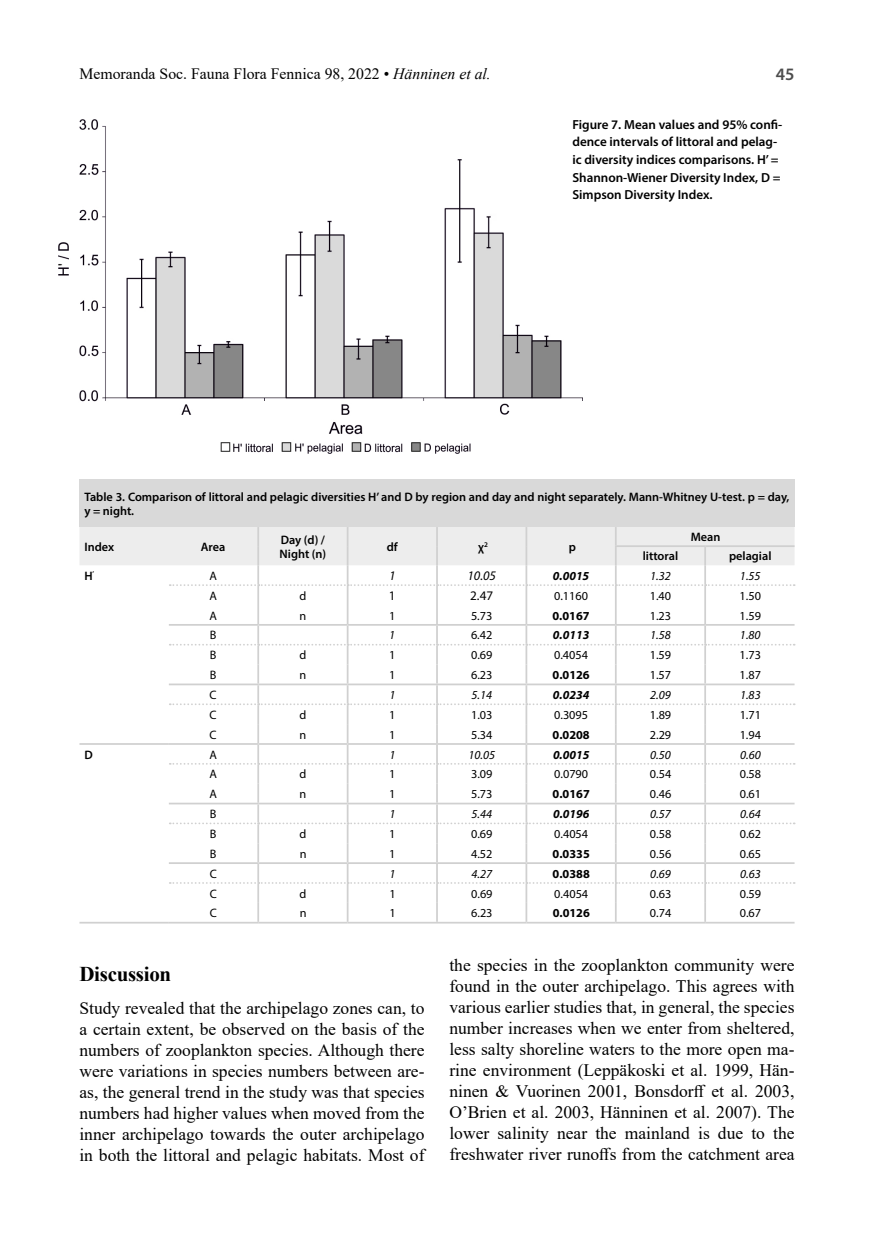
<style>
.page{position:relative;width:874px;height:1241px;background:#fff}
.page>*{position:absolute;margin:0;border:0;box-sizing:border-box;transform-origin:0 0}
.t1{font:700 21px "Times New Roman";letter-spacing:-.015em;color:#000}
.t2{font:17.5px/21px "Times New Roman";color:#000;text-align:justify}
.t3{font:600 17.5px "Myriad Pro";color:#4d4d4d}
.t4{font:15.75px "Times New Roman";color:#000}
.t5{font:600 13.12px/17.5px "Myriad Pro";color:#000}
.t6{font:italic 13.12px "Myriad Pro";color:#000}
.t7{font:13.12px "Myriad Pro";color:#000}
.t8{font:12.25px "Myriad Pro";color:#000}
.t9{font:600 12.25px/14px "Myriad Pro";color:#000}
.t10{font:italic 12.25px "Myriad Pro";color:#000}
.t11{font:700 12.25px "Myriad Pro";color:#000}
.t12{font:italic 700 12.25px "Myriad Pro";color:#000}
.s1{font-style:italic}
</style>
<div class="page">
<img style="left:59px;top:119px;width:523px;height:334px">
<div style="left:79px;top:479px;width:715px;height:48px;background:#d9d9d9"></div>
<hr style="left:169px;top:921px;width:89px;height:2px;background:#d0d0d0">
<hr style="left:258px;top:921px;width:89px;height:2px;background:#d0d0d0">
<hr style="left:347px;top:921px;width:90px;height:2px;background:#d0d0d0">
<hr style="left:437px;top:921px;width:89px;height:2px;background:#d0d0d0">
<hr style="left:526px;top:921px;width:89px;height:2px;background:#d0d0d0">
<hr style="left:615px;top:921px;width:89px;height:2px;background:#d0d0d0">
<hr style="left:704px;top:921px;width:90px;height:2px;background:#d0d0d0">
<hr style="left:79px;top:921px;width:90px;height:2px;background:#d0d0d0">
<svg style="left:79px;top:527px;width:715px;height:394px"></svg>
<p class="t4" style="left:79px;top:63px;width:413px">Memoranda Soc. Fauna Flora Fennica 98, 2022 • <span class="s1">Hänninen et al.</span></p>
<p class="t3" style="left:775px;top:63px;width:20px">45</p>
<p class="t5" style="left:572px;top:115px;width:211px">Figure 7. Mean values and 95% confi&shy;dence intervals of littoral and pelag&shy;ic diversity indices comparisons. H’ = Shannon-Wiener Diversity Index, D = Simpson Diversity Index.</p>
<p class="t9" style="left:84px;top:489px;width:706px">Table 3. Comparison of littoral and pelagic diversities H’ and D by region and day and night separately. Mann-Whitney U-test. p = day, y = night.</p>
<p class="t9" style="left:84px;top:539px;width:31px">Index</p>
<p class="t9" style="left:201px;top:539px;width:26px">Area</p>
<p class="t9" style="left:279px;top:532px;width:48px">Day (d) /<br>Night (n)</p>
<p class="t9" style="left:386px;top:539px;width:13px">df</p>
<p class="t9" style="left:478px;top:539px;width:11px">χ<sup>2</sup></p>
<p class="t9" style="left:568px;top:539px;width:9px">p</p>
<p class="t9" style="left:690px;top:529px;width:31px">Mean</p>
<p class="t9" style="left:642px;top:549px;width:37px">littoral</p>
<p class="t9" style="left:728px;top:549px;width:44px">pelagial</p>
<p class="t9" style="left:84px;top:568px;width:11px">H<sup>’</sup></p>
<p class="t8" style="left:209px;top:568px;width:9px">A</p>
<p class="t6" style="left:389px;top:567px;width:8px">1</p>
<p class="t6" style="left:467px;top:567px;width:30px">10.05</p>
<p class="t12" style="left:552px;top:567px;width:38px">0.0015</p>
<p class="t10" style="left:649px;top:568px;width:22px">1.32</p>
<p class="t10" style="left:739px;top:568px;width:22px">1.55</p>
<p class="t8" style="left:209px;top:588px;width:9px">A</p>
<p class="t8" style="left:299px;top:588px;width:8px">d</p>
<p class="t7" style="left:389px;top:587px;width:8px">1</p>
<p class="t7" style="left:470px;top:587px;width:24px">2.47</p>
<p class="t8" style="left:554px;top:588px;width:35px">0.1160</p>
<p class="t8" style="left:649px;top:588px;width:23px">1.40</p>
<p class="t8" style="left:739px;top:588px;width:23px">1.50</p>
<p class="t8" style="left:209px;top:607px;width:9px">A</p>
<p class="t8" style="left:299px;top:607px;width:8px">n</p>
<p class="t8" style="left:389px;top:607px;width:8px">1</p>
<p class="t8" style="left:471px;top:607px;width:23px">5.73</p>
<p class="t11" style="left:552px;top:607px;width:39px">0.0167</p>
<p class="t8" style="left:649px;top:607px;width:23px">1.23</p>
<p class="t8" style="left:739px;top:607px;width:23px">1.59</p>
<p class="t8" style="left:210px;top:627px;width:8px">B</p>
<p class="t10" style="left:389px;top:627px;width:8px">1</p>
<p class="t8" style="left:471px;top:627px;width:23px">6.42</p>
<p class="t12" style="left:552px;top:627px;width:38px">0.0113</p>
<p class="t10" style="left:649px;top:627px;width:22px">1.58</p>
<p class="t10" style="left:739px;top:627px;width:22px">1.80</p>
<p class="t8" style="left:210px;top:647px;width:8px">B</p>
<p class="t8" style="left:299px;top:647px;width:8px">d</p>
<p class="t8" style="left:389px;top:647px;width:8px">1</p>
<p class="t8" style="left:471px;top:647px;width:23px">0.69</p>
<p class="t8" style="left:554px;top:647px;width:35px">0.4054</p>
<p class="t8" style="left:649px;top:647px;width:23px">1.59</p>
<p class="t8" style="left:739px;top:647px;width:23px">1.73</p>
<p class="t8" style="left:210px;top:667px;width:8px">B</p>
<p class="t8" style="left:299px;top:667px;width:8px">n</p>
<p class="t8" style="left:389px;top:667px;width:8px">1</p>
<p class="t8" style="left:471px;top:667px;width:23px">6.23</p>
<p class="t11" style="left:552px;top:667px;width:39px">0.0126</p>
<p class="t8" style="left:649px;top:667px;width:23px">1.57</p>
<p class="t8" style="left:739px;top:667px;width:23px">1.87</p>
<p class="t8" style="left:209px;top:687px;width:9px">C</p>
<p class="t10" style="left:389px;top:687px;width:8px">1</p>
<p class="t10" style="left:471px;top:687px;width:22px">5.14</p>
<p class="t12" style="left:552px;top:686px;width:38px">0.0234</p>
<p class="t10" style="left:650px;top:687px;width:22px">2.09</p>
<p class="t10" style="left:739px;top:687px;width:22px">1.83</p>
<p class="t8" style="left:209px;top:707px;width:9px">C</p>
<p class="t8" style="left:299px;top:707px;width:8px">d</p>
<p class="t8" style="left:389px;top:707px;width:8px">1</p>
<p class="t8" style="left:471px;top:707px;width:23px">1.03</p>
<p class="t8" style="left:554px;top:707px;width:35px">0.3095</p>
<p class="t8" style="left:649px;top:707px;width:23px">1.89</p>
<p class="t8" style="left:739px;top:707px;width:23px">1.71</p>
<p class="t8" style="left:209px;top:727px;width:9px">C</p>
<p class="t8" style="left:299px;top:727px;width:8px">n</p>
<p class="t8" style="left:389px;top:727px;width:8px">1</p>
<p class="t8" style="left:471px;top:727px;width:23px">5.34</p>
<p class="t11" style="left:552px;top:726px;width:39px">0.0208</p>
<p class="t8" style="left:649px;top:727px;width:23px">2.29</p>
<p class="t8" style="left:739px;top:727px;width:23px">1.94</p>
<p class="t9" style="left:84px;top:747px;width:10px">D</p>
<p class="t8" style="left:209px;top:746px;width:9px">A</p>
<p class="t10" style="left:389px;top:746px;width:8px">1</p>
<p class="t10" style="left:468px;top:746px;width:28px">10.05</p>
<p class="t12" style="left:552px;top:746px;width:38px">0.0015</p>
<p class="t10" style="left:650px;top:746px;width:22px">0.50</p>
<p class="t10" style="left:739px;top:746px;width:22px">0.60</p>
<p class="t8" style="left:209px;top:766px;width:9px">A</p>
<p class="t8" style="left:299px;top:766px;width:8px">d</p>
<p class="t8" style="left:389px;top:766px;width:8px">1</p>
<p class="t8" style="left:471px;top:766px;width:23px">3.09</p>
<p class="t8" style="left:554px;top:766px;width:35px">0.0790</p>
<p class="t8" style="left:649px;top:766px;width:23px">0.54</p>
<p class="t8" style="left:739px;top:766px;width:23px">0.58</p>
<p class="t8" style="left:209px;top:786px;width:9px">A</p>
<p class="t8" style="left:299px;top:786px;width:8px">n</p>
<p class="t8" style="left:389px;top:786px;width:8px">1</p>
<p class="t8" style="left:471px;top:786px;width:23px">5.73</p>
<p class="t11" style="left:552px;top:786px;width:39px">0.0167</p>
<p class="t8" style="left:649px;top:786px;width:23px">0.46</p>
<p class="t8" style="left:739px;top:786px;width:23px">0.61</p>
<p class="t8" style="left:210px;top:806px;width:8px">B</p>
<p class="t10" style="left:389px;top:806px;width:8px">1</p>
<p class="t10" style="left:471px;top:806px;width:22px">5.44</p>
<p class="t12" style="left:552px;top:805px;width:38px">0.0196</p>
<p class="t10" style="left:650px;top:806px;width:22px">0.57</p>
<p class="t10" style="left:739px;top:806px;width:22px">0.64</p>
<p class="t8" style="left:210px;top:826px;width:8px">B</p>
<p class="t8" style="left:299px;top:826px;width:8px">d</p>
<p class="t8" style="left:389px;top:826px;width:8px">1</p>
<p class="t8" style="left:471px;top:826px;width:23px">0.69</p>
<p class="t8" style="left:554px;top:826px;width:35px">0.4054</p>
<p class="t8" style="left:649px;top:826px;width:23px">0.58</p>
<p class="t8" style="left:739px;top:826px;width:23px">0.62</p>
<p class="t8" style="left:210px;top:846px;width:8px">B</p>
<p class="t8" style="left:299px;top:846px;width:8px">n</p>
<p class="t8" style="left:389px;top:846px;width:8px">1</p>
<p class="t8" style="left:471px;top:846px;width:23px">4.52</p>
<p class="t11" style="left:552px;top:845px;width:39px">0.0335</p>
<p class="t8" style="left:649px;top:846px;width:23px">0.56</p>
<p class="t8" style="left:739px;top:846px;width:23px">0.65</p>
<p class="t8" style="left:210px;top:865px;width:9px">C</p>
<p class="t10" style="left:389px;top:865px;width:8px">1</p>
<p class="t10" style="left:471px;top:865px;width:22px">4.27</p>
<p class="t11" style="left:552px;top:865px;width:39px">0.0388</p>
<p class="t10" style="left:650px;top:865px;width:22px">0.69</p>
<p class="t10" style="left:739px;top:865px;width:22px">0.63</p>
<p class="t8" style="left:210px;top:885px;width:9px">C</p>
<p class="t8" style="left:299px;top:885px;width:8px">d</p>
<p class="t8" style="left:389px;top:885px;width:8px">1</p>
<p class="t8" style="left:471px;top:885px;width:23px">0.69</p>
<p class="t8" style="left:554px;top:885px;width:35px">0.4054</p>
<p class="t8" style="left:649px;top:885px;width:23px">0.63</p>
<p class="t8" style="left:739px;top:885px;width:23px">0.59</p>
<p class="t8" style="left:210px;top:905px;width:9px">C</p>
<p class="t8" style="left:299px;top:905px;width:8px">n</p>
<p class="t8" style="left:389px;top:905px;width:8px">1</p>
<p class="t8" style="left:471px;top:905px;width:23px">6.23</p>
<p class="t11" style="left:552px;top:905px;width:39px">0.0126</p>
<p class="t8" style="left:649px;top:905px;width:23px">0.74</p>
<p class="t8" style="left:739px;top:905px;width:23px">0.67</p>
<p class="t1" style="left:79px;top:958px;width:93px">Discussion</p>
<p class="t2" style="left:79px;top:997px;width:346px">Study revealed that the archipelago zones can, to a certain extent, be observed on the basis of the numbers of zooplankton species. Although there were variations in species numbers between are&shy;as, the general trend in the study was that species numbers had higher values when moved from the inner archipelago towards the outer archipelago in both the littoral and pelagic habitats. Most of</p>
<p class="t2" style="left:449px;top:953px;width:346px">the species in the zooplankton community were found in the outer archipelago. This agrees with various earlier studies that, in general, the species number increases when we enter from sheltered, less salty shoreline waters to the more open ma&shy;rine environment (Leppäkoski et al. 1999, Hän&shy;ninen &amp; Vuorinen 2001, Bonsdorff et al. 2003, O’Brien et al. 2003, Hänninen et al. 2007). The lower salinity near the mainland is due to the freshwater river runoffs from the catchment area</p>
</div>
